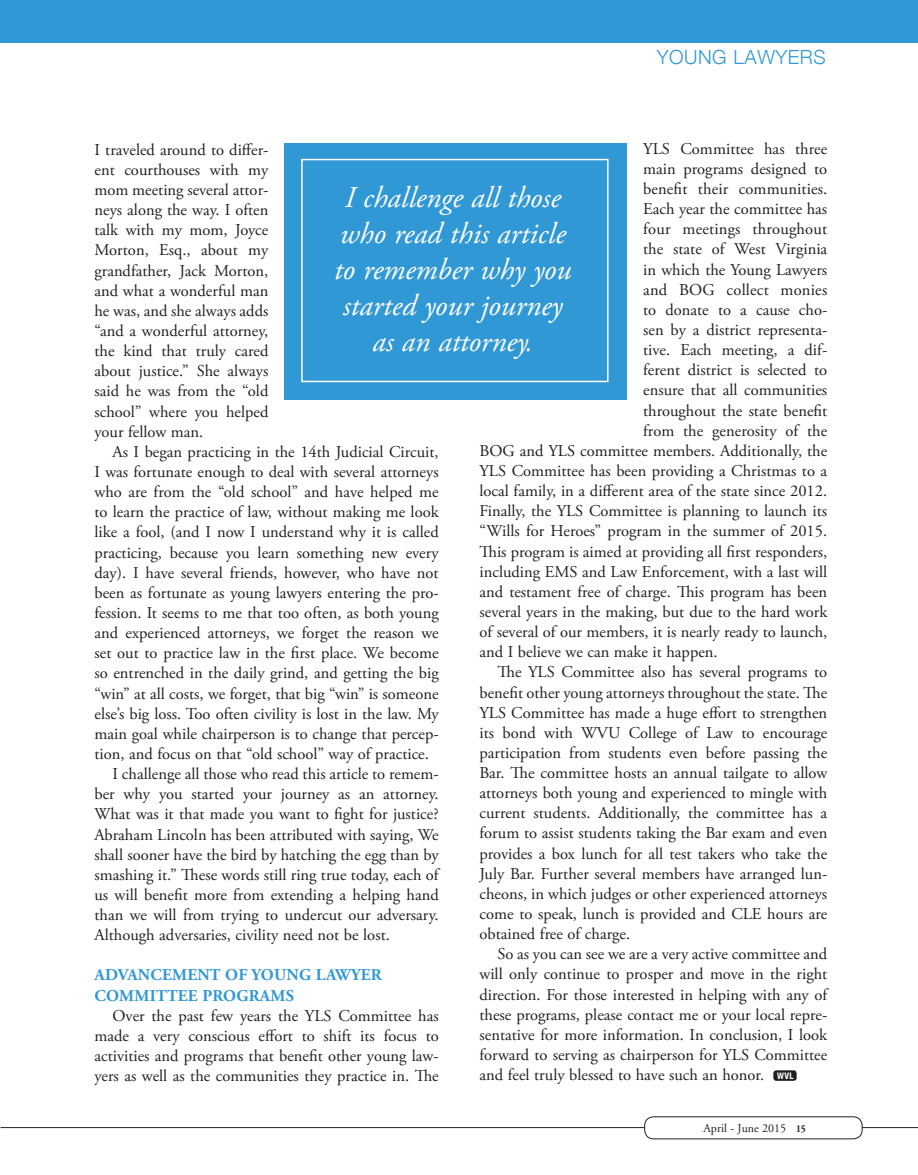
<style>
.page{position:relative;width:918px;height:1175px;background:#fff}
.page>*{position:absolute;margin:0;border:0;box-sizing:border-box;transform-origin:0 0}
.WVL_Body_Copy_-_Stor{font:italic 30px/36px "Adobe Garamond Pro";color:#fff;text-align:center}
.t1{font:19.5px "Helvetica Neue Light SC850";letter-spacing:.025em;color:#3098d4}
.WVL_Body_Copy_-_Stor-2{font:16.5px/20.1px "Adobe Garamond Pro";color:#231f20;text-align:justify}
.WVL_Body_Copy_-_Stor-3{font:700 16.5px/20.1px "Adobe Garamond Pro";letter-spacing:.015em;color:#3098d4}
.t2{font:12px "Adobe Garamond";color:#231f20}
.t3{font:700 condensed 9px "Helvetica Neue";color:#fff}
.s1{font-weight:700;font-size:10.5px}
</style>
<div class="page">
<hr style="left:1px;top:1127px;width:917px;height:1px;background:#231f20">
<div style="left:645px;top:1116px;width:217px;height:22px;background:#fff;border-radius:9px"></div>
<div style="left:644px;top:1116px;width:218px;height:23px;border:1px solid #231f20;border-radius:9px"></div>
<div style="left:0;top:0;width:918px;height:43px;background:#3098d4"></div>
<div style="left:773px;top:1070px;width:24px;height:10px;background:#231f20;border-radius:3px"></div>
<div style="left:285px;top:142px;width:342px;height:257px;background:#3098d4"></div>
<div style="left:301px;top:159px;width:308px;height:223px;border:2px solid #fff"></div>
<p class="t1" style="left:657px;top:45px;width:170px">YOUNG LAWYERS</p>
<p class="WVL_Body_Copy_-_Stor-2" style="left:643px;top:139px;width:186px">YLS Committee has three</p>
<p class="WVL_Body_Copy_-_Stor-2" style="left:643px;top:159px;width:186px">main programs designed to</p>
<p class="WVL_Body_Copy_-_Stor-2" style="left:643px;top:179px;width:186px">benefit their communities.</p>
<p class="WVL_Body_Copy_-_Stor-2" style="left:643px;top:199px;width:186px">Each year the committee has</p>
<p class="WVL_Body_Copy_-_Stor-2" style="left:643px;top:220px;width:185px">four meetings throughout</p>
<p class="WVL_Body_Copy_-_Stor-2" style="left:643px;top:240px;width:186px">the state of West Virginia</p>
<p class="WVL_Body_Copy_-_Stor-2" style="left:643px;top:260px;width:186px">in which the Young Lawyers</p>
<p class="WVL_Body_Copy_-_Stor-2" style="left:643px;top:280px;width:186px">and BOG collect monies</p>
<p class="WVL_Body_Copy_-_Stor-2" style="left:643px;top:300px;width:186px">to donate to a cause cho-</p>
<p class="WVL_Body_Copy_-_Stor-2" style="left:643px;top:320px;width:186px">sen by a district representa-</p>
<p class="WVL_Body_Copy_-_Stor-2" style="left:643px;top:340px;width:186px">tive. Each meeting, a dif-</p>
<p class="WVL_Body_Copy_-_Stor-2" style="left:643px;top:360px;width:186px">ferent district is selected to</p>
<p class="WVL_Body_Copy_-_Stor-2" style="left:643px;top:381px;width:186px">ensure that all communities</p>
<p class="WVL_Body_Copy_-_Stor-2" style="left:643px;top:401px;width:186px">throughout the state benefit</p>
<p class="WVL_Body_Copy_-_Stor-2" style="left:643px;top:421px;width:186px">from the generosity of the</p>
<p class="WVL_Body_Copy_-_Stor-2" style="left:480px;top:441px;width:349px">BOG and YLS committee members. Additionally, the</p>
<p class="WVL_Body_Copy_-_Stor-2" style="left:480px;top:461px;width:349px">YLS Committee has been providing a Christmas to a</p>
<p class="WVL_Body_Copy_-_Stor-2" style="left:480px;top:481px;width:349px">local family, in a different area of the state since 2012.</p>
<p class="WVL_Body_Copy_-_Stor-2" style="left:480px;top:501px;width:349px">Finally, the YLS Committee is planning to launch its</p>
<p class="WVL_Body_Copy_-_Stor-2" style="left:480px;top:521px;width:349px">“Wills for Heroes” program in the summer of 2015.</p>
<p class="WVL_Body_Copy_-_Stor-2" style="left:480px;top:542px;width:349px">This program is aimed at providing all first responders,</p>
<p class="WVL_Body_Copy_-_Stor-2" style="left:480px;top:562px;width:349px">including EMS and Law Enforcement, with a last will</p>
<p class="WVL_Body_Copy_-_Stor-2" style="left:480px;top:582px;width:349px">and testament free of charge. This program has been</p>
<p class="WVL_Body_Copy_-_Stor-2" style="left:480px;top:602px;width:349px">several years in the making, but due to the hard work</p>
<p class="WVL_Body_Copy_-_Stor-2" style="left:480px;top:622px;width:349px">of several of our members, it is nearly ready to launch,</p>
<p class="WVL_Body_Copy_-_Stor-2" style="left:480px;top:642px;width:240px">and I believe we can make it happen.</p>
<p class="WVL_Body_Copy_-_Stor-2" style="left:480px;top:662px;width:349px;text-indent:18px">The YLS Committee also has several programs to benefit other young attorneys throughout the state. The YLS Committee has made a huge effort to strengthen its bond with WVU College of Law to encourage participation from students even before passing the Bar. The committee hosts an annual tailgate to allow attorneys both young and experienced to mingle with current students. Additionally, the committee has a forum to assist students taking the Bar exam and even provides a box lunch for all test takers who take the July Bar. Further several members have arranged lun&shy;cheons, in which judges or other experienced attorneys come to speak, lunch is provided and CLE hours are obtained free of charge.</p>
<p class="WVL_Body_Copy_-_Stor-2" style="left:480px;top:944px;width:349px;text-indent:18px">So as you can see we are a very active committee and will only continue to prosper and move in the right direction. For those interested in helping with any of these programs, please contact me or your local repre&shy;sentative for more information. In conclusion, I look forward to serving as chairperson for YLS Committee and feel truly blessed to have such an honor.</p>
<p class="WVL_Body_Copy_-_Stor-2" style="left:94px;top:140px;width:175px">I traveled around to differ&shy;ent courthouses with my mom meeting several attor&shy;neys along the way. I often talk with my mom, Joyce Morton, Esq., about my grandfather, Jack Morton, and what a wonderful man he was, and she always adds “and a wonderful attorney, the kind that truly cared about justice.” She always said he was from the “old school” where you helped your fellow man.</p>
<p class="WVL_Body_Copy_-_Stor-2" style="left:94px;top:442px;width:346px;text-indent:18px">As I began practicing in the 14th Judicial Circuit, I was fortunate enough to deal with several attorneys who are from the “old school” and have helped me to learn the practice of law, without making me look like a fool, (and I now I understand why it is called practicing, because you learn something new every day). I have several friends, however, who have not been as fortunate as young lawyers entering the pro&shy;fession. It seems to me that too often, as both young and experienced attorneys, we forget the reason we set out to practice law in the first place. We become so entrenched in the daily grind, and getting the big “win” at all costs, we forget, that big “win” is someone else’s big loss. Too often civility is lost in the law. My main goal while chairperson is to change that percep&shy;tion, and focus on that “old school” way of practice.</p>
<p class="WVL_Body_Copy_-_Stor-2" style="left:94px;top:764px;width:346px;text-indent:18px">I challenge all those who read this article to remem&shy;ber why you started your journey as an attorney.<br>What was it that made you want to fight for justice?<br>Abraham Lincoln has been attributed with saying, We shall sooner have the bird by hatching the egg than by smashing it.” These words still ring true today, each of us will benefit more from extending a helping hand than we will from trying to undercut our adversary.<br>Although adversaries, civility need not be lost.</p>
<p class="WVL_Body_Copy_-_Stor-3" style="left:95px;top:965px;width:289px">ADVANCEMENT OF YOUNG LAWYER<br>COMMITTEE PROGRAMS</p>
<p class="WVL_Body_Copy_-_Stor-2" style="left:94px;top:1006px;width:346px;text-indent:18px">Over the past few years the YLS Committee has made a very conscious effort to shift its focus to activities and programs that benefit other young law&shy;yers as well as the communities they practice in. The</p>
<p class="WVL_Body_Copy_-_Stor" style="left:334px;top:180px;width:238px">I challenge all those who read this article to remember why you started your journey as an attorney.</p>
<p class="t3" style="left:777px;top:1070px;width:18px">WVL</p>
<p class="t2" style="left:704px;top:1121px;width:104px">April - June 2015 <span class="s1">15</span></p>
</div>
